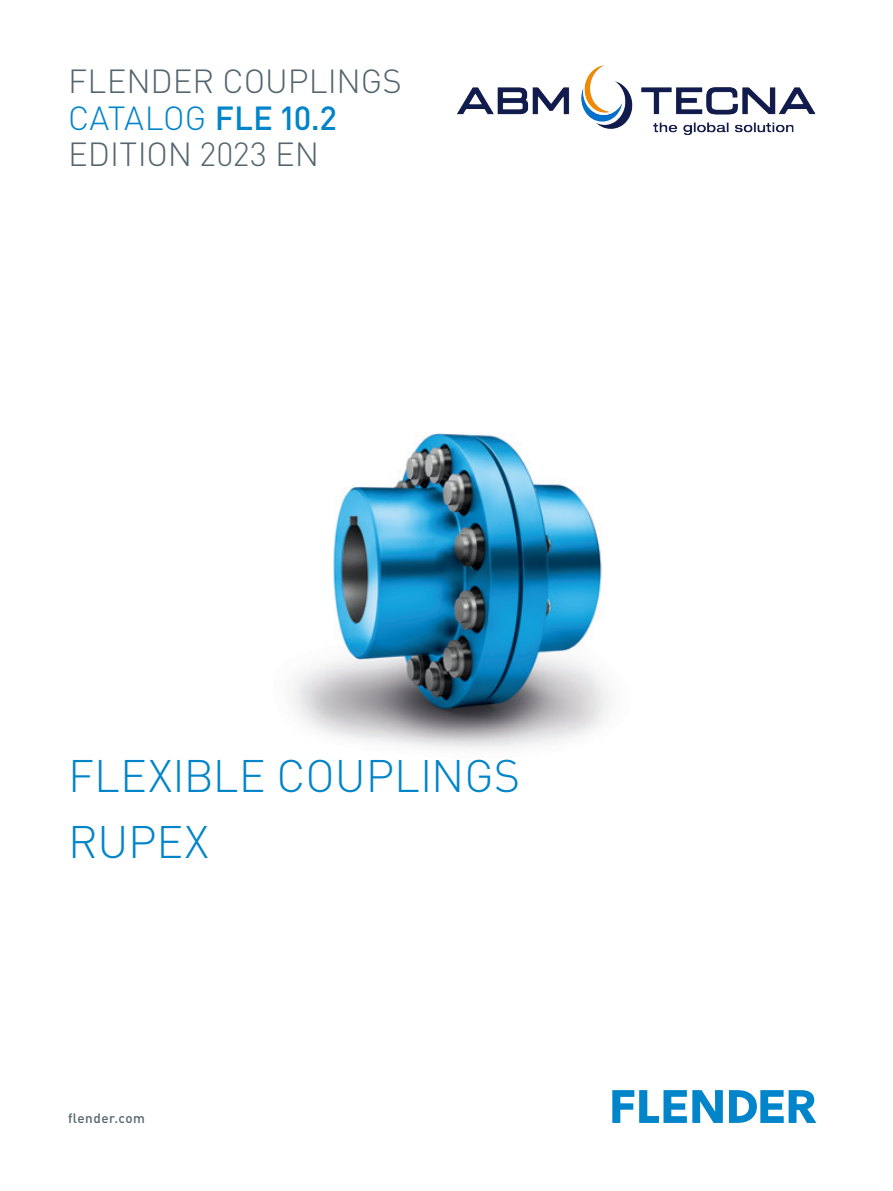
<style>
.page{position:relative;width:893px;height:1191px;background:#fff}
.page>*{position:absolute;margin:0;border:0;box-sizing:border-box;transform-origin:0 0}
.t1{font:300 45px/66.4px "DIN Pro";color:#0084ca}
.t2{font:300 33px/36.3px "DIN Pro";color:#53656e}
.t3{font:500 13.5px "DIN Pro";letter-spacing:.03em;color:#53656e}
.s1{color:#0084ca}
.s2{font-weight:500;color:#0084ca}
</style>
<div class="page">
<img style="left:292px;top:433px;width:318px;height:315px">
<svg style="left:729px;top:1090px;width:87px;height:33px"></svg>
<svg style="left:612px;top:1090px;width:111px;height:33px"></svg>
<img style="left:458px;top:65px;width:357px;height:69px">
<p class="t2" style="left:68px;top:61px;width:335px">FLENDER COUPLINGS<br><span class="s1">CATALOG</span> <span class="s2">FLE 10.2<br></span>EDITION 2023 EN</p>
<h1 class="t1" style="left:68px;top:739px;width:453px">FLEXIBLE COUPLINGS<br>RUPEX</h1>
<p class="t3" style="left:68px;top:1107px;width:78px">flender.com</p>
</div>
